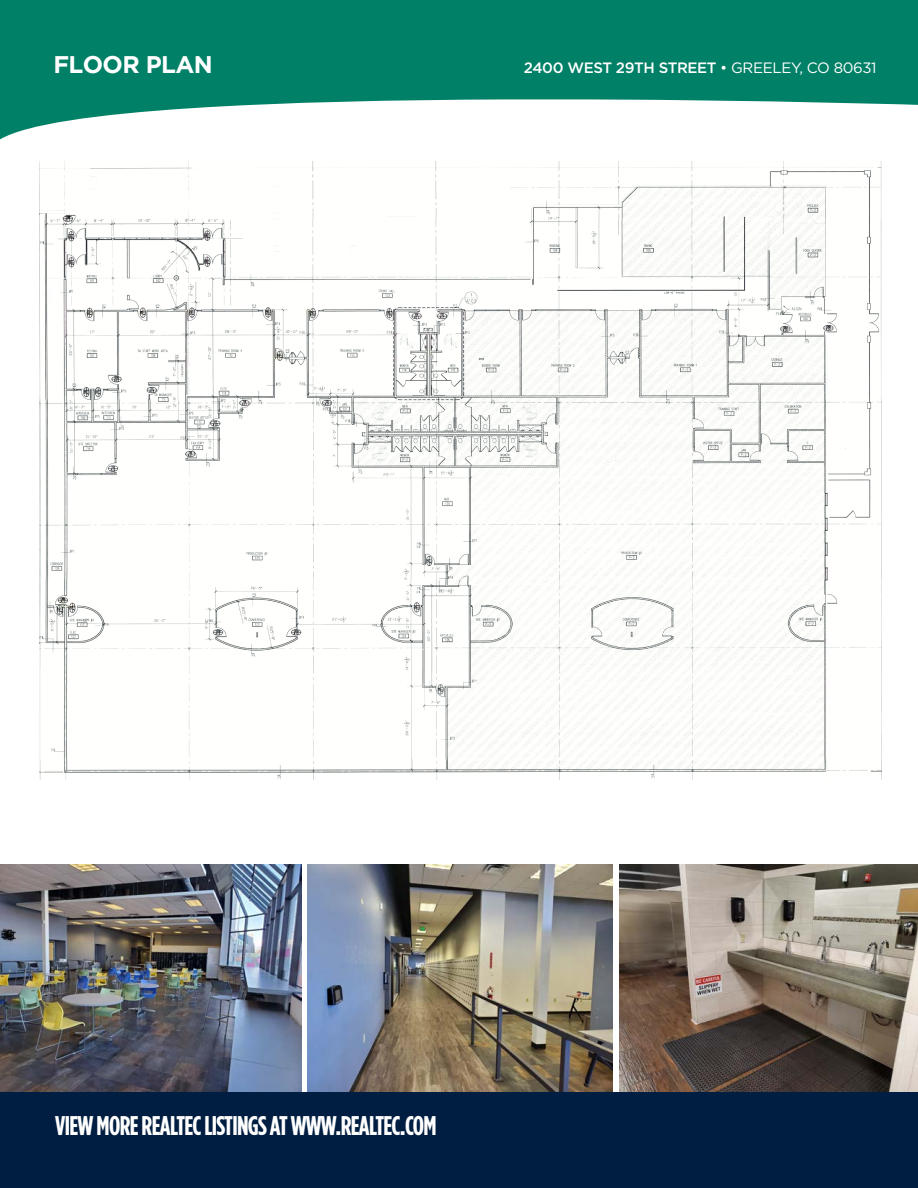
<style>
.page{position:relative;width:918px;height:1188px;background:#fff}
.page>*{position:absolute;margin:0;border:0;box-sizing:border-box;transform-origin:0 0}
.t1{font:700 27px "Gotham Condensed";letter-spacing:-.025em;color:#fff}
.t2{font:700 24px "Gotham";letter-spacing:-.025em;color:#fff}
.t3{font:500 15px "Gotham";letter-spacing:-.025em;color:#fff}
.s1{font-weight:400}
</style>
<div class="page">
<img style="left:619px;top:864px;width:299px;height:228px">
<img style="left:308px;top:864px;width:304px;height:228px">
<img style="left:0;top:864px;width:301px;height:229px">
<svg style="left:0;top:0;width:918px;height:139px;fill:#008066"></svg>
<div style="left:1px;top:1092px;width:917px;height:96px;background:#001e41"></div>
<img style="left:39px;top:162px;width:843px;height:618px">
<p class="t2" style="left:53px;top:51px;width:161px">FLOOR PLAN</p>
<p class="t3" style="left:524px;top:58px;width:354px">2400 WEST 29TH STREET <span class="s1">• GREELEY, CO 80631</span></p>
<p class="t1" style="left:55px;top:1111px;width:383px">VIEW MORE REALTEC LISTINGS AT WWW.REALTEC.COM</p>
</div>
